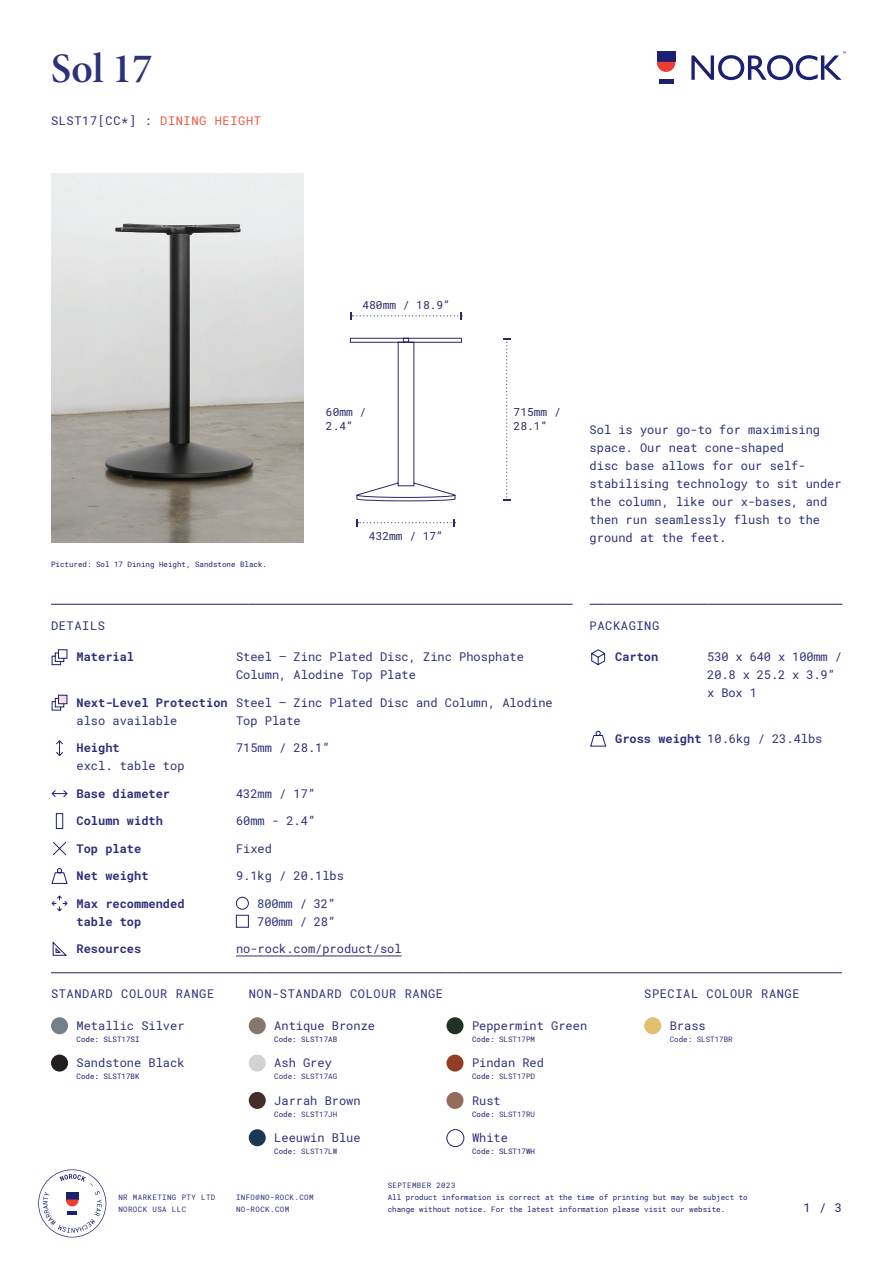
<style>
.page{position:relative;width:893px;height:1263px;background:#fff}
.page>*{position:absolute;margin:0;border:0;box-sizing:border-box;transform-origin:0 0}
.t1{font:42px "Minion Pro Semibold Subh";color:#2d307a}
.t2{font:12px/18px "Roboto Mono";color:#2d307a}
.t3{font:700 12px/18px "Roboto Mono";color:#2d307a}
.t4{font:12px "Roboto Mono";letter-spacing:.05em;color:#2d307a}
.t5{font:12px "Roboto Mono";color:#1c2072}
.t6{font:11.25px/14.5px "Roboto Mono";color:#2a296d}
.t7{font:7.5px/12px "Roboto Mono";color:#1c2072}
.t8{font:7.5px "Roboto Mono";color:#2d307a}
.t9{font:7.5px/12px "Roboto Mono";letter-spacing:.05em;color:#2d307a}
.s1{color:#f05642}
.s2{font-weight:700}
.s3{color:#1c2072}
</style>
<div class="page">
<hr style="left:659px;top:80px;width:14px;height:4px;background:#1c2072">
<div style="left:657px;top:51px;width:18px;height:11px;background:#1c2072"></div>
<svg style="left:657px;top:62px;width:18px;height:10px"></svg>
<svg style="left:691px;top:52px;width:155px;height:28px"></svg>
<svg style="left:38px;top:1169px;width:68px;height:68px"></svg>
<svg style="left:51px;top:972px;width:17px;height:1px"></svg>
<hr style="left:68px;top:972px;width:181px;height:1px;background:#1c2072">
<svg style="left:249px;top:972px;width:17px;height:1px"></svg>
<hr style="left:266px;top:972px;width:180px;height:1px;background:#1c2072">
<svg style="left:446px;top:972px;width:17px;height:1px"></svg>
<hr style="left:463px;top:972px;width:181px;height:1px;background:#1c2072">
<svg style="left:644px;top:972px;width:17px;height:1px"></svg>
<hr style="left:661px;top:972px;width:181px;height:1px;background:#1c2072">
<div style="left:51px;top:1017px;width:17px;height:17px;background:#738089;border-radius:50%"></div>
<div style="left:249px;top:1017px;width:17px;height:17px;background:#84776e;border-radius:50%"></div>
<div style="left:446px;top:1017px;width:17px;height:17px;background:#213123;border-radius:50%"></div>
<div style="left:644px;top:1017px;width:17px;height:17px;background:#e0c06d;border-radius:50%"></div>
<div style="left:51px;top:1054px;width:17px;height:17px;background:#231f20;border-radius:50%"></div>
<div style="left:249px;top:1054px;width:17px;height:17px;background:#d3d2d2;border-radius:50%"></div>
<div style="left:446px;top:1054px;width:17px;height:17px;background:#923e23;border-radius:50%"></div>
<div style="left:249px;top:1092px;width:17px;height:17px;background:#432e28;border-radius:50%"></div>
<div style="left:446px;top:1092px;width:17px;height:17px;background:#956b5b;border-radius:50%"></div>
<div style="left:249px;top:1129px;width:17px;height:17px;background:#1a3754;border-radius:50%"></div>
<div style="left:446px;top:1129px;width:18px;height:18px;border:1px solid #1c2072;border-radius:50%"></div>
<svg style="left:51px;top:604px;width:17px;height:1px"></svg>
<hr style="left:68px;top:604px;width:168px;height:1px;background:#1c2072">
<svg style="left:236px;top:604px;width:13px;height:1px"></svg>
<hr style="left:249px;top:604px;width:324px;height:1px;background:#1c2072">
<svg style="left:51px;top:649px;width:17px;height:16px"></svg>
<svg style="left:51px;top:698px;width:14px;height:13px"></svg>
<div style="left:58px;top:695px;width:9px;height:9px;background:#fcd9d7;border:1px solid #1c2072"></div>
<svg style="left:56px;top:740px;width:7px;height:16px"></svg>
<svg style="left:51px;top:790px;width:17px;height:7px"></svg>
<svg style="left:55px;top:813px;width:9px;height:16px"></svg>
<div style="left:56px;top:813px;width:7px;height:16px;border:1px solid #1c2072"></div>
<svg style="left:53px;top:841px;width:14px;height:15px"></svg>
<svg style="left:51px;top:868px;width:17px;height:16px"></svg>
<svg style="left:51px;top:895px;width:17px;height:17px"></svg>
<div style="left:236px;top:897px;width:13px;height:13px;border:1px solid #1c2072;border-radius:50%"></div>
<div style="left:236px;top:915px;width:13px;height:13px;border:1px solid #1c2072"></div>
<svg style="left:52px;top:941px;width:15px;height:15px"></svg>
<hr style="left:236px;top:955px;width:166px;height:1px;background:#2d307a">
<svg style="left:590px;top:604px;width:17px;height:1px"></svg>
<hr style="left:607px;top:604px;width:100px;height:1px;background:#1c2072">
<hr style="left:707px;top:604px;width:135px;height:1px;background:#1c2072">
<svg style="left:591px;top:649px;width:15px;height:17px"></svg>
<svg style="left:590px;top:730px;width:17px;height:17px"></svg>
<svg style="left:350px;top:337px;width:112px;height:165px"></svg>
<svg style="left:351px;top:312px;width:111px;height:7px"></svg>
<svg style="left:357px;top:519px;width:98px;height:7px"></svg>
<svg style="left:503px;top:338px;width:7px;height:163px"></svg>
<img style="left:51px;top:174px;width:252px;height:368px">
<h1 class="t1" style="left:51px;top:40px;width:103px">Sol 17</h1>
<p class="t4" style="left:51px;top:112px;width:212px">SLST17[CC*] : <span class="s1">DINING HEIGHT</span></p>
<p class="t6" style="left:362px;top:297px;width:89px">480mm / 18.9”</p>
<p class="t6" style="left:326px;top:404px;width:42px">60mm /<br>2.4”</p>
<p class="t6" style="left:514px;top:404px;width:49px">715mm /<br>28.1”</p>
<p class="t7" style="left:51px;top:558px;width:218px">Pictured: Sol 17 Dining Height, Sandstone Black.</p>
<p class="t6" style="left:369px;top:528px;width:76px">432mm / 17”</p>
<p class="t4" style="left:51px;top:617px;width:55px">DETAILS</p>
<p class="t3" style="left:77px;top:647px;width:59px">Material</p>
<p class="t2" style="left:236px;top:647px;width:290px">Steel — Zinc Plated Disc, Zinc Phosphate<br>Column, Alodine Top Plate</p>
<p class="t3" style="left:77px;top:693px;width:153px">Next-Level Protection</p>
<p class="t2" style="left:77px;top:711px;width:102px">also available</p>
<p class="t2" style="left:236px;top:693px;width:318px">Steel — Zinc Plated Disc and Column, Alodine<br>Top Plate</p>
<p class="t3" style="left:77px;top:738px;width:45px">Height</p>
<p class="t2" style="left:77px;top:756px;width:110px">excl. table top</p>
<p class="t2" style="left:236px;top:738px;width:95px">715mm / 28.1”</p>
<p class="t3" style="left:77px;top:784px;width:95px">Base diameter</p>
<p class="t2" style="left:236px;top:784px;width:81px">432mm / 17”</p>
<p class="t3" style="left:77px;top:811px;width:88px">Column width</p>
<p class="t2" style="left:236px;top:811px;width:81px">60mm - 2.4”</p>
<p class="t3" style="left:77px;top:839px;width:66px">Top plate</p>
<p class="t2" style="left:236px;top:839px;width:37px">Fixed</p>
<p class="t3" style="left:77px;top:866px;width:74px">Net weight</p>
<p class="t2" style="left:236px;top:866px;width:109px">9.1kg / 20.1lbs</p>
<p class="t3" style="left:77px;top:894px;width:110px">Max recommended table top</p>
<p class="t2" style="left:257px;top:894px;width:79px">800mm / 32”<br>700mm / 28”</p>
<p class="t3" style="left:77px;top:939px;width:66px">Resources</p>
<p class="t2" style="left:236px;top:939px;width:167px">no-rock.com/product/sol</p>
<p class="t2" style="left:590px;top:421px;width:254px">Sol is your go-to for maximising space. Our neat cone-shaped<br>disc base allows for our self&shy;stabilising technology to sit under the column, like our x-bases, and then run seamlessly flush to the ground at the feet.</p>
<p class="t4" style="left:590px;top:617px;width:71px">PACKAGING</p>
<p class="t3" style="left:615px;top:647px;width:45px">Carton</p>
<p class="t2" style="left:707px;top:647px;width:136px">530 x 640 x 100mm /<br>20.8 x 25.2 x 3.9” x Box 1</p>
<p class="t2" style="left:615px;top:729px;width:209px"><span class="s2">Gross weight</span> 10.6kg / 23.4lbs</p>
<p class="t4" style="left:51px;top:985px;width:165px">STANDARD COLOUR RANGE</p>
<p class="t4" style="left:249px;top:985px;width:196px">NON-STANDARD COLOUR RANGE</p>
<p class="t4" style="left:644px;top:985px;width:157px">SPECIAL COLOUR RANGE</p>
<p class="t2" style="left:77px;top:1016px;width:110px">Metallic Silver</p>
<p class="t7" style="left:77px;top:1033px;width:64px">Code: SLST17SI</p>
<p class="t2" style="left:472px;top:1016px;width:117px">Peppermint Green</p>
<p class="t8" style="left:472px;top:1034px;width:65px"><span class="s3">Code:</span> SLST17PM</p>
<p class="t2" style="left:274px;top:1016px;width:102px">Antique Bronze</p>
<p class="t7" style="left:274px;top:1033px;width:64px">Code: SLST17AB</p>
<p class="t2" style="left:670px;top:1016px;width:37px">Brass</p>
<p class="t8" style="left:670px;top:1034px;width:64px">Code: SLST17BR</p>
<p class="t2" style="left:77px;top:1053px;width:110px">Sandstone Black</p>
<p class="t7" style="left:77px;top:1070px;width:64px">Code: SLST17BK</p>
<p class="t9" style="left:118px;top:1191px;width:99px">NR MARKETING PTY LTD<br>NOROCK USA LLC</p>
<p class="t2" style="left:274px;top:1053px;width:59px">Ash Grey</p>
<p class="t8" style="left:274px;top:1071px;width:64px">Code: SLST17AG</p>
<p class="t2" style="left:274px;top:1091px;width:88px">Jarrah Brown</p>
<p class="t8" style="left:274px;top:1108px;width:65px"><span class="s3">Code:</span> SLST17JH</p>
<p class="t2" style="left:274px;top:1128px;width:88px">Leeuwin Blue</p>
<p class="t8" style="left:274px;top:1146px;width:65px"><span class="s3">Code:</span> SLST17LW</p>
<p class="t9" style="left:236px;top:1191px;width:79px">INFO@NO-ROCK.COM<br>NO-ROCK.COM</p>
<p class="t2" style="left:472px;top:1053px;width:73px">Pindan Red</p>
<p class="t8" style="left:472px;top:1071px;width:65px"><span class="s3">Code:</span> SLST17PD</p>
<p class="t2" style="left:472px;top:1091px;width:30px">Rust</p>
<p class="t8" style="left:472px;top:1108px;width:65px"><span class="s3">Code:</span> SLST17RU</p>
<p class="t2" style="left:472px;top:1128px;width:37px">White</p>
<p class="t7" style="left:472px;top:1145px;width:64px">Code: SLST17WH</p>
<p class="t9" style="left:388px;top:1179px;width:69px">SEPTEMBER 2023</p>
<p class="t7" style="left:388px;top:1191px;width:362px">All product information is correct at the time of printing but may be subject to change without notice. For the latest information please visit our website.</p>
<p class="t5" style="left:803px;top:1199px;width:40px">1 / 3</p>
</div>
